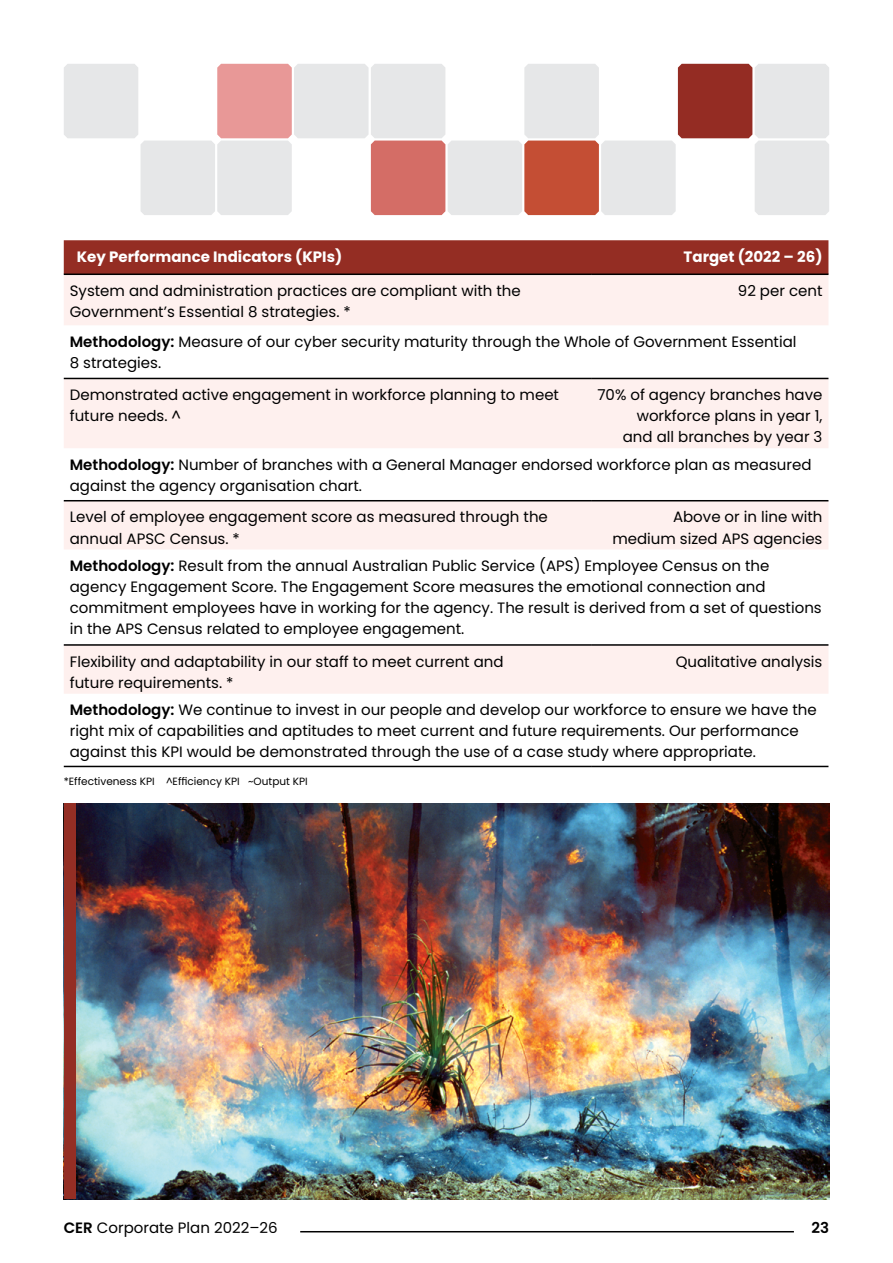
<style>
.page{position:relative;width:893px;height:1263px;background:#fff}
.page>*{position:absolute;margin:0;border:0;box-sizing:border-box;transform-origin:0 0}
.t1{font:15px/21px "Poppins";color:#000}
.t2{font:700 15px "Poppins";color:#fff}
.t3{font:600 15px "Poppins";color:#000}
.t4{font:10.5px "Poppins";color:#000}
.s1{font-weight:600}
</style>
<div class="page">
<hr style="left:300px;top:1231px;width:494px;height:1px;background:#000">
<svg style="left:64px;top:64px;width:765px;height:151px"></svg>
<img style="left:75px;top:804px;width:754px;height:395px">
<div style="left:64px;top:804px;width:11px;height:395px;background:#942e24"></div>
<div style="left:64px;top:240px;width:764px;height:34px;background:#942d23"></div>
<svg style="left:64px;top:275px;width:764px;height:419px;fill:#fef0ee"></svg>
<hr style="left:591px;top:274px;width:237px;height:1px;background:#000">
<hr style="left:591px;top:378px;width:237px;height:1px;background:#000">
<hr style="left:64px;top:274px;width:527px;height:1px;background:#000">
<hr style="left:64px;top:378px;width:527px;height:1px;background:#000">
<hr style="left:591px;top:500px;width:237px;height:1px;background:#000">
<hr style="left:64px;top:500px;width:527px;height:1px;background:#000">
<hr style="left:64px;top:644px;width:527px;height:2px;background:#000">
<hr style="left:591px;top:644px;width:237px;height:2px;background:#000">
<hr style="left:64px;top:766px;width:527px;height:1px;background:#000">
<hr style="left:591px;top:766px;width:237px;height:1px;background:#000">
<p class="t2" style="left:77px;top:248px;width:267px">Key Performance Indicators (KPIs)</p>
<p class="t2" style="left:684px;top:248px;width:140px">Target (2022 – 26)</p>
<p class="t1" style="left:70px;top:280px;width:452px">System and administration practices are compliant with the<br>Government’s Essential 8 strategies. *</p>
<p class="t1" style="left:738px;top:280px;width:86px">92 per cent</p>
<p class="t1" style="left:70px;top:331px;width:728px"><span class="s1">Methodology:</span> Measure of our cyber security maturity through the Whole of Government Essential<br>8 strategies.</p>
<p class="t1" style="left:70px;top:385px;width:491px">Demonstrated active engagement in workforce planning to meet future needs. ^</p>
<p class="t1" style="left:597px;top:385px;width:227px;text-align:right">70% of agency branches have workforce plans in year 1,<br>and all branches by year 3</p>
<p class="t1" style="left:70px;top:454px;width:743px"><span class="s1">Methodology:</span> Number of branches with a General Manager endorsed workforce plan as measured against the agency organisation chart.</p>
<p class="t1" style="left:70px;top:507px;width:480px">Level of employee engagement score as measured through the annual APSC Census. *</p>
<p class="t1" style="left:612px;top:507px;width:212px;text-align:right">Above or in line with medium sized APS agencies</p>
<p class="t1" style="left:70px;top:556px;width:753px"><span class="s1">Methodology:</span> Result from the annual Australian Public Service (APS) Employee Census on the agency Engagement Score. The Engagement Score measures the emotional connection and commitment employees have in working for the agency. The result is derived from a set of questions in the APS Census related to employee engagement.</p>
<p class="t1" style="left:70px;top:651px;width:435px">Flexibility and adaptability in our staff to meet current and future requirements. *</p>
<p class="t1" style="left:676px;top:651px;width:148px">Qualitative analysis</p>
<p class="t1" style="left:70px;top:700px;width:749px"><span class="s1">Methodology:</span> We continue to invest in our people and develop our workforce to ensure we have the right mix of capabilities and aptitudes to meet current and future requirements. Our performance against this KPI would be demonstrated through the use of a case study where appropriate.</p>
<p class="t4" style="left:64px;top:775px;width:245px">*Effectiveness KPI ^Efficiency KPI ~Output KPI</p>
<p class="t1" style="left:64px;top:1217px;width:215px"><span class="s1">CER</span> Corporate Plan 2022–26</p>
<p class="t3" style="left:812px;top:1219px;width:19px">23</p>
</div>
